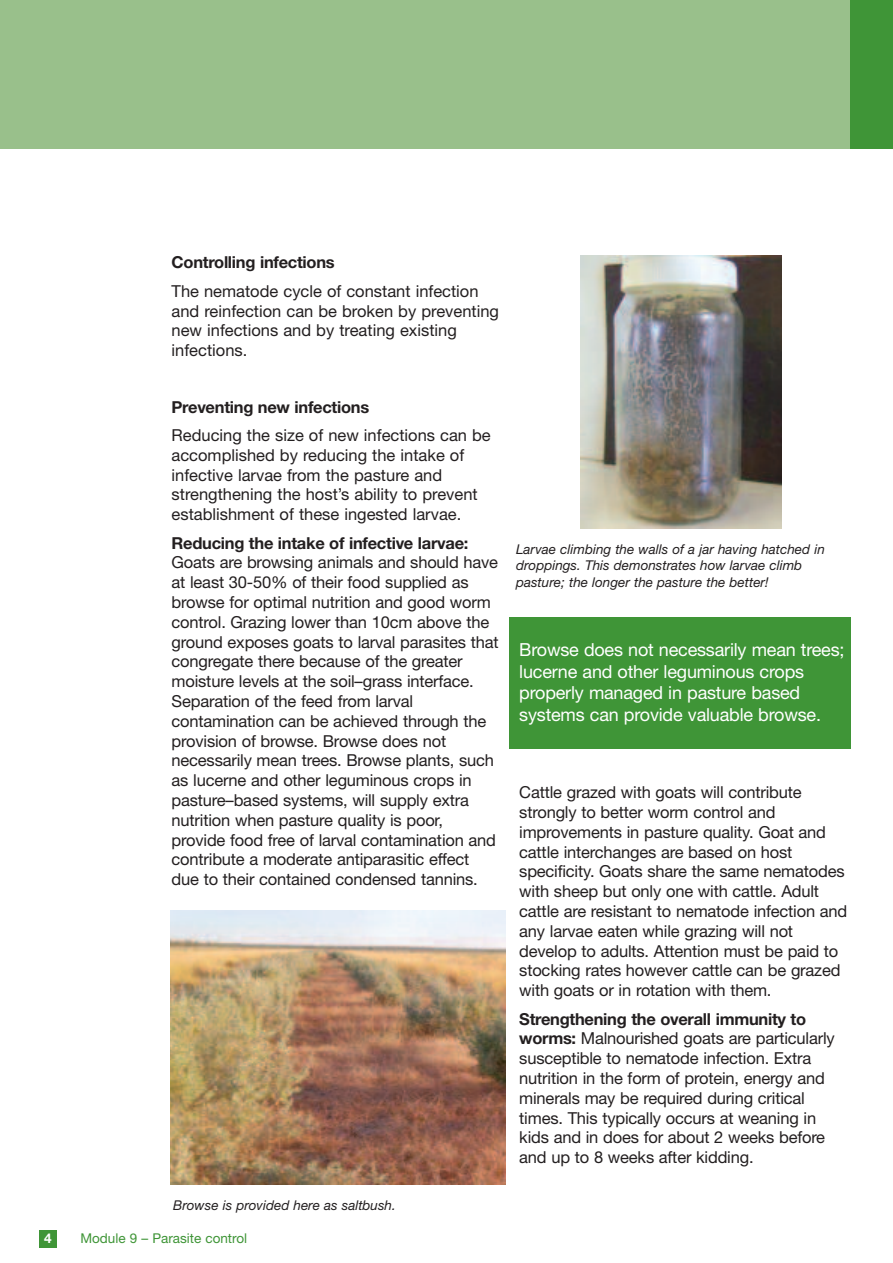
<style>
.page{position:relative;width:893px;height:1263px;background:#fff}
.page>*{position:absolute;margin:0;border:0;box-sizing:border-box;transform-origin:0 0}
.t1{font:18px/21.6px "Helvetica Neue";letter-spacing:-.01em;color:#fff}
.t2{font:16.5px/19.8px "Helvetica Neue";letter-spacing:-.01em;color:#231f20}
.t3{font:700 16.5px "Helvetica Neue";letter-spacing:-.015em;color:#231f20}
.t4{font:italic 13.5px/16.2px "Helvetica Neue";color:#231f20}
.t5{font:13.5px "Helvetica Neue";color:#3f9537}
.t6{font:700 13.5px "Helvetica Neue";color:#fff}
.s1{font-weight:700}
</style>
<div class="page">
<div style="left:509px;top:618px;width:341px;height:131px;background:#3f9537"></div>
<div style="left:39px;top:1230px;width:17px;height:17px;background:#3f9537"></div>
<div style="left:0;top:0;width:893px;height:149px;background:#99c08b"></div>
<div style="left:850px;top:0;width:43px;height:149px;background:#3f9537"></div>
<img style="left:170px;top:910px;width:335px;height:274px">
<img style="left:580px;top:255px;width:201px;height:274px">
<p class="t3" style="left:172px;top:257px;width:165px">Controlling infections</p>
<p class="t2" style="left:172px;top:283px;width:329px">The nematode cycle of constant infection and reinfection can be broken by preventing new infections and by treating existing infections.</p>
<p class="t3" style="left:172px;top:401px;width:199px">Preventing new infections</p>
<p class="t2" style="left:172px;top:427px;width:321px">Reducing the size of new infections can be accomplished by reducing the intake of infective larvae from the pasture and strengthening the host’s ability to prevent establishment of these ingested larvae.</p>
<p class="t3" style="left:172px;top:537px;width:298px">Reducing the intake of infective larvae:</p>
<p class="t2" style="left:172px;top:554px;width:328px">Goats are browsing animals and should have at least 30-50% of their food supplied as browse for optimal nutrition and good worm control. Grazing lower than 10cm above the ground exposes goats to larval parasites that congregate there because of the greater moisture levels at the soil–grass interface.<br>Separation of the feed from larval contamination can be achieved through the provision of browse. Browse does not necessarily mean trees. Browse plants, such as lucerne and other leguminous crops in pasture–based systems, will supply extra nutrition when pasture quality is poor, provide food free of larval contamination and contribute a moderate antiparasitic effect due to their contained condensed tannins.</p>
<p class="t4" style="left:173px;top:1198px;width:224px">Browse is provided here as saltbush.</p>
<p class="t6" style="left:44px;top:1233px;width:9px">4</p>
<p class="t5" style="left:80px;top:1233px;width:168px">Module 9 – Parasite control</p>
<p class="t4" style="left:516px;top:543px;width:310px">Larvae climbing the walls of a jar having hatched in droppings. This demonstrates how larvae climb pasture; the longer the pasture the better!</p>
<p class="t1" style="left:519px;top:641px;width:327px">Browse does not necessarily mean trees; lucerne and other leguminous crops properly managed in pasture based systems can provide valuable browse.</p>
<p class="t2" style="left:519px;top:784px;width:330px">Cattle grazed with goats will contribute strongly to better worm control and improvements in pasture quality. Goat and cattle interchanges are based on host specificity. Goats share the same nematodes with sheep but only one with cattle. Adult cattle are resistant to nematode infection and any larvae eaten while grazing will not develop to adults. Attention must be paid to stocking rates however cattle can be grazed with goats or in rotation with them.</p>
<p class="t2" style="left:519px;top:1010px;width:317px"><span class="s1">Strengthening the overall immunity to worms:</span> Malnourished goats are particularly susceptible to nematode infection. Extra nutrition in the form of protein, energy and minerals may be required during critical times. This typically occurs at weaning in kids and in does for about 2 weeks before and up to 8 weeks after kidding.</p>
</div>
